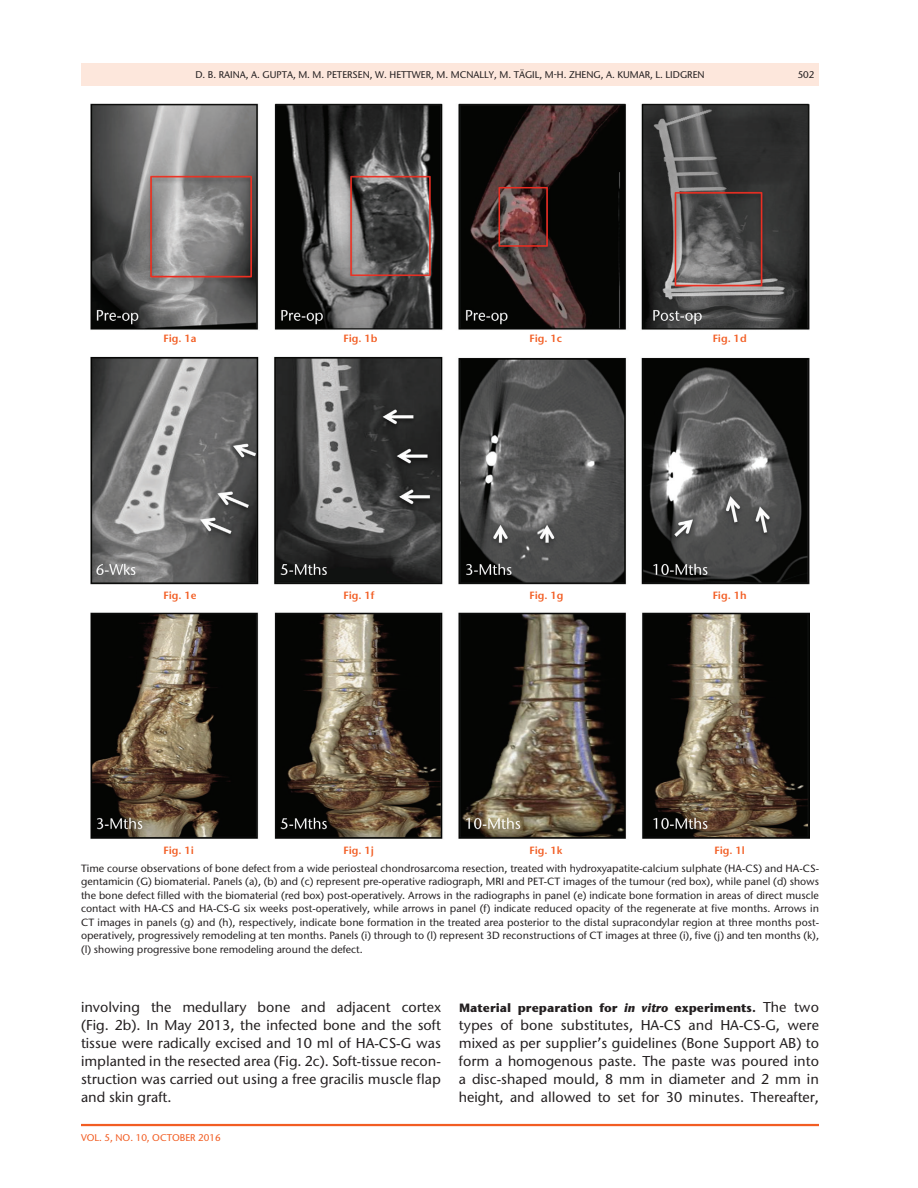
<style>
.page{position:relative;width:918px;height:1188px;background:#fff}
.page>*{position:absolute;margin:0;border:0;box-sizing:border-box;transform-origin:0 0}
.t1{font:500 14.25px/18px "Stone Sans ITC Pro";color:#231f20;text-align:justify}
.t2{font:700 12px "Stone Sans ITC Pro";color:#231f20}
.t3{font:500 10.5px/13.5px "Stone Sans ITC Pro";color:#231f20;text-align:justify}
.t4{font:600 10.5px "Stone Sans ITC Pro";color:#f25d23}
.t5{font:500 9.75px "Stone Sans ITC Pro";color:#231f20}
.t6{font:500 9.75px "Stone Sans ITC Pro";color:#f25d23}
.s1{font-style:italic}
.s2{font-weight:500;font-size:14.25px}
</style>
<div class="page">
<div style="left:81px;top:63px;width:738px;height:23px;background:#fde7dc"></div>
<hr style="left:81px;top:1124px;width:738px;height:2px;background:#f25d23">
<img style="left:90px;top:104px;width:720px;height:735px">
<p class="t5" style="left:195px;top:68px;width:485px">D. B. Raina, A. Gupta, M. M. Petersen, W. Hettwer, M. McNally, M. Tägil, M-H. Zh eng, A. Kumar, L. Lidgr</p>
<p class="t5" style="left:693px;top:68px;width:13px">en</p>
<p class="t5" style="left:798px;top:68px;width:18px">502</p>
<p class="t4" style="left:163px;top:332px;width:35px">Fig. 1a</p>
<p class="t4" style="left:344px;top:332px;width:36px">Fig. 1b</p>
<p class="t4" style="left:529px;top:332px;width:34px">Fig. 1c</p>
<p class="t4" style="left:713px;top:332px;width:36px">Fig. 1d</p>
<p class="t4" style="left:163px;top:588px;width:35px">Fig. 1e</p>
<p class="t4" style="left:344px;top:588px;width:32px">Fig. 1f</p>
<p class="t4" style="left:529px;top:588px;width:35px">Fig. 1g</p>
<p class="t4" style="left:713px;top:588px;width:35px">Fig. 1h</p>
<p class="t4" style="left:163px;top:843px;width:32px">Fig. 1i</p>
<p class="t4" style="left:343px;top:843px;width:32px">Fig. 1j</p>
<p class="t4" style="left:529px;top:843px;width:34px">Fig. 1k</p>
<p class="t4" style="left:715px;top:843px;width:32px">Fig. 1l</p>
<p class="t3" style="left:81px;top:861px;width:740px">Time course observations of bone defect from a wide periosteal chondrosarcoma resection, treated with hydroxyapatite-calcium sulphate (HA-CS) and HA-CS&shy;gentamicin (G) biomaterial. Panels (a), (b) and (c) represent pre-operative radiograph, MRI and PET-CT images of the tumour (red box), while panel (d) shows the bone defect filled with the biomaterial (red box) post-operatively. Arrows in the radiographs in panel (e) indicate bone formation in areas of direct muscle contact with HA-CS and HA-CS-G six weeks post-operatively, while arrows in panel (f) indicate reduced opacity of the regenerate at five months. Arrows in CT images in panels (g) and (h), respectively, indicate bone formation in the treated area posterior to the distal supracondylar region at three months post&shy;operatively, progressively remodeling at ten months. Panels (i) through to (l) represent 3D reconstructions of CT images at three (i), five (j) and ten months (k), (l) showing progressive bone remodeling around the defect.</p>
<p class="t1" style="left:81px;top:998px;width:362px">involving the medullary bone and adjacent cortex (Fig. 2b). In May 2013, the infected bone and the soft tissue were radically excised and 10 ml of HA-CS-G was implanted in the resected area (Fig. 2c). Soft-tissue recon&shy;struction was carried out using a free gracilis muscle flap and skin graft.</p>
<p class="t2" style="left:459px;top:1000px;width:361px">Material preparation for <span class="s1">in vitro</span> experiments. <span class="s2">The two</span></p>
<p class="t1" style="left:459px;top:1016px;width:362px">types of bone substitutes, HA-CS and HA-CS-G, were mixed as per supplier’s guidelines (Bone Support AB) to form a homogenous paste. The paste was poured into a disc-shaped mould, 8 mm in diameter and 2 mm in height, and allowed to set for 30 minutes. Thereafter,</p>
<p class="t6" style="left:81px;top:1132px;width:141px">vol. 5, No. 10, October 2016</p>
</div>
